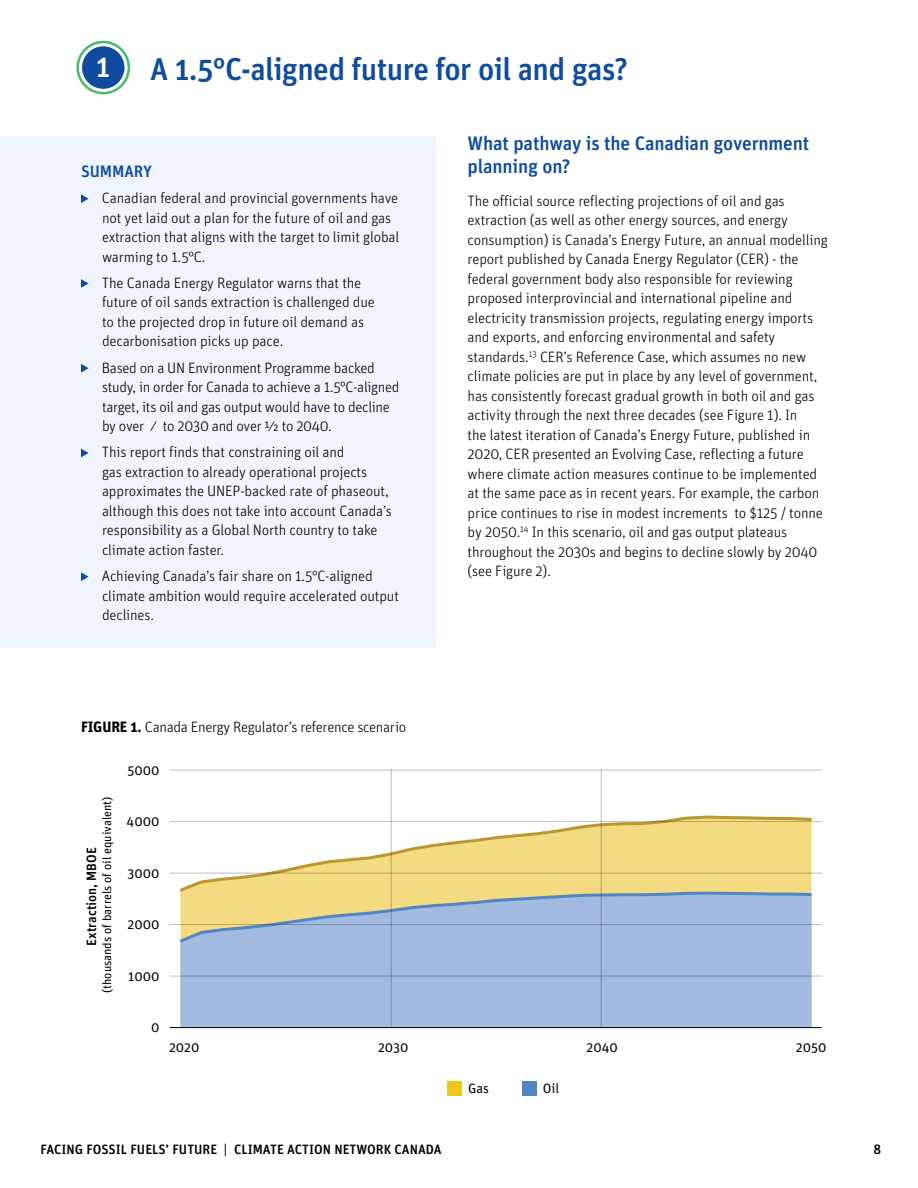
<style>
.page{position:relative;width:918px;height:1188px;background:#fff}
.page>*{position:absolute;margin:0;border:0;box-sizing:border-box;transform-origin:0 0}
.t1{font:500 31.5px "Unit";letter-spacing:-.02em;color:#0f4b9e}
.t2{font:500 30px "Unit";color:#fff}
.t3{font:500 19.5px/22.5px "Unit";letter-spacing:-.01em;color:#0f4b9e}
.t4{font:500 16.5px "Unit";letter-spacing:-.01em;color:#0f4b9e}
.t5{font:300 15px/19.5px "Unit";letter-spacing:-.01em;color:#000}
.t6{font:500 13.5px "Unit";color:#000}
.t7{font:13.5px "Unit";color:#000}
.t8{font:12px "Unit";color:#000}
.s1{font-weight:700}
</style>
<div class="page">
<div style="left:0;top:136px;width:435px;height:512px;background:#f0f5fd"></div>
<svg style="left:81px;top:194px;width:8px;height:9px"></svg>
<svg style="left:81px;top:279px;width:8px;height:9px"></svg>
<svg style="left:81px;top:364px;width:8px;height:9px"></svg>
<svg style="left:147px;top:421px;width:13px;height:10px"></svg>
<svg style="left:81px;top:449px;width:8px;height:8px"></svg>
<svg style="left:81px;top:572px;width:8px;height:9px"></svg>
<div style="left:82px;top:46px;width:42px;height:43px;background:#0f4b9e;border-radius:50%"></div>
<svg style="left:177px;top:814px;width:638px;height:76px"></svg>
<div style="left:180px;top:945px;width:632px;height:82px;background:#a2b9e0"></div>
<svg style="left:180px;top:890px;width:632px;height:55px;background:#b3bfc4"></svg>
<hr style="left:170px;top:1027px;width:652px;height:1px;background:#000">
<hr style="left:170px;top:976px;width:652px;height:1px;background:#bcbec0">
<hr style="left:170px;top:924px;width:652px;height:1px;background:#bcbec0">
<hr style="left:170px;top:873px;width:652px;height:1px;background:#bcbec0">
<hr style="left:170px;top:821px;width:652px;height:1px;background:#bcbec0">
<hr style="left:170px;top:770px;width:652px;height:1px;background:#bcbec0">
<hr style="left:601px;top:770px;width:1px;height:258px;background:#bcbec0">
<hr style="left:391px;top:769px;width:1px;height:257px;background:#bcbec0">
<div style="left:447px;top:1082px;width:14px;height:14px;background:#eec819"></div>
<div style="left:522px;top:1082px;width:14px;height:14px;background:#5286c1"></div>
<div style="left:76px;top:41px;width:54px;height:53px;border:3px solid #4cba70;border-radius:50%"></div>
<p class="t2" style="left:96px;top:48px;width:16px">1</p>
<p class="t1" style="left:150px;top:50px;width:480px">A 1.5°C-aligned future for oil and gas?</p>
<p class="t4" style="left:81px;top:161px;width:72px">SUMMARY</p>
<p class="t5" style="left:102px;top:188px;width:299px">Canadian federal and provincial governments have not yet laid out a plan for the future of oil and gas extraction that aligns with the target to limit global warming to 1.5°C.</p>
<p class="t5" style="left:102px;top:273px;width:274px">The Canada Energy Regulator warns that the future of oil sands extraction is challenged due to the projected drop in future oil demand as decarbonisation picks up pace.</p>
<p class="t5" style="left:102px;top:358px;width:299px">Based on a UN Environment Programme backed study, in order for Canada to achieve a 1.5°C-aligned target, its oil and gas output would have to decline by over to 2030 and over ½ to 2040.</p>
<p class="t5" style="left:102px;top:442px;width:292px">This report finds that constraining oil and<br>gas extraction to already operational projects approximates the UNEP-backed rate of phaseout, although this does not take into account Canada’s responsibility as a Global North country to take climate action faster.</p>
<p class="t5" style="left:102px;top:566px;width:299px">Achieving Canada’s fair share on 1.5°C-aligned climate ambition would require accelerated output declines.</p>
<p class="t5" style="left:81px;top:717px;width:327px"><span class="s1">FIGURE 1.</span> Canada Energy Regulator’s reference scenario</p>
<p class="t8" style="left:100px;top:993px;width:198px;rotate:-90deg">(thousands of barrels of oil equivalent)</p>
<p class="t6" style="left:83px;top:946px;width:100px;rotate:-90deg">Extraction, MBOE</p>
<p class="t7" style="left:127px;top:762px;width:34px">5000</p>
<p class="t7" style="left:127px;top:814px;width:34px">4000</p>
<p class="t7" style="left:127px;top:865px;width:34px">3000</p>
<p class="t7" style="left:128px;top:917px;width:33px">2000</p>
<p class="t7" style="left:128px;top:968px;width:33px">1000</p>
<p class="t7" style="left:151px;top:1020px;width:10px">0</p>
<p class="t3" style="left:468px;top:132px;width:343px">What pathway is the Canadian government planning on?</p>
<p class="t5" style="left:468px;top:191px;width:362px">The official source reflecting projections of oil and gas extraction (as well as other energy sources, and energy consumption) is Canada’s Energy Future, an annual modelling report published by Canada Energy Regulator (CER) - the federal government body also responsible for reviewing proposed interprovincial and international pipeline and electricity transmission projects, regulating energy imports and exports, and enforcing environmental and safety standards.<sup>13</sup> CER’s Reference Case, which assumes no new climate policies are put in place by any level of government, has consistently forecast gradual growth in both oil and gas activity through the next three decades (see Figure 1). In<br>the latest iteration of Canada’s Energy Future, published in 2020, CER presented an Evolving Case, reflecting a future where climate action measures continue to be implemented at the same pace as in recent years. For example, the carbon price continues to rise in modest increments to $125 / tonne by 2050.<sup>14</sup> In this scenario, oil and gas output plateaus throughout the 2030s and begins to decline slowly by 2040 (see Figure 2).</p>
<p class="t7" style="left:169px;top:1040px;width:32px">2020</p>
<p class="t7" style="left:378px;top:1040px;width:32px">2030</p>
<p class="t7" style="left:587px;top:1040px;width:33px">2040</p>
<p class="t7" style="left:796px;top:1040px;width:32px">2050</p>
<p class="t7" style="left:468px;top:1081px;width:22px">Gas</p>
<p class="t7" style="left:543px;top:1081px;width:18px">Oil</p>
<p class="t6" style="left:40px;top:1141px;width:403px">FACING FOSSIL FUELS’ FUTURE | CLIMATE ACTION NETWORK CANADA</p>
<p class="t6" style="left:874px;top:1141px;width:9px">8</p>
</div>
